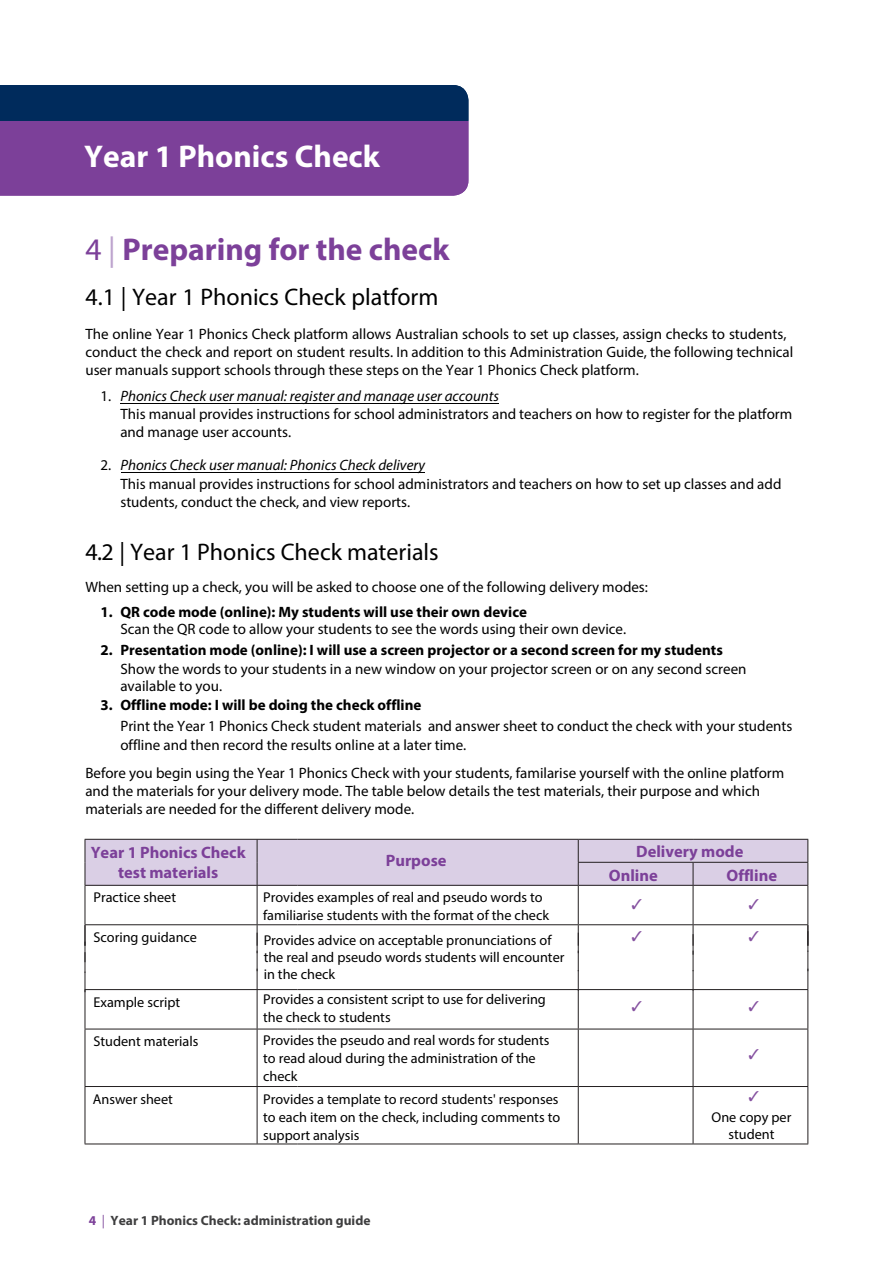
<style>
.page{position:relative;width:893px;height:1263px;background:#fff}
.page>*{position:absolute;margin:0;border:0;box-sizing:border-box;transform-origin:0 0}
.t1{font:700 31.5px "Myriad Pro";color:#7c4099}
.t2{font:700 31.5px "Myriad Pro";color:#fff}
.t3{font:24px "Myriad Pro";color:#000}
.t4{font:700 16.5px "Myriad Pro";color:#7c4099}
.t5{font:15px/18px "Myriad Pro";color:#000}
.t6{font:700 15px "Myriad Pro";color:#000}
.t7{font:italic 15px "Myriad Pro";color:#000}
.t8{font:14.25px/18px "Myriad Pro";color:#000}
.t9{font:700 13.5px "Myriad Pro";color:#3e3e3f}
.s1{font-weight:400}
.s2{font-weight:400;color:#bda4ce}
.s3{font-style:normal}
.s4{color:#8551a0}
.s5{color:#7c4099}
.s6{font-weight:400;color:#8551a0}
</style>
<div class="page">
<hr style="left:120px;top:403px;width:379px;height:1px;background:#000">
<hr style="left:121px;top:472px;width:304px;height:1px;background:#000">
<div style="left:85px;top:840px;width:213px;height:46px;background:#dacfe5"></div>
<div style="left:298px;top:840px;width:280px;height:46px;background:#dacfe5"></div>
<div style="left:578px;top:840px;width:230px;height:23px;background:#dacfe5"></div>
<div style="left:578px;top:863px;width:115px;height:23px;background:#dacfe5"></div>
<div style="left:693px;top:863px;width:115px;height:23px;background:#dacfe5"></div>
<hr style="left:85px;top:839px;width:213px;height:1px;background:#231f20">
<hr style="left:298px;top:839px;width:280px;height:1px;background:#231f20">
<hr style="left:578px;top:839px;width:115px;height:1px;background:#231f20">
<hr style="left:693px;top:839px;width:115px;height:1px;background:#231f20">
<svg style="left:85px;top:840px;width:1px;height:45px"></svg>
<svg style="left:257px;top:840px;width:1px;height:45px"></svg>
<hr style="left:578px;top:862px;width:115px;height:1px;background:#231f20">
<svg style="left:578px;top:840px;width:1px;height:45px"></svg>
<hr style="left:693px;top:862px;width:115px;height:1px;background:#231f20">
<svg style="left:693px;top:863px;width:1px;height:22px"></svg>
<svg style="left:807px;top:840px;width:1px;height:45px"></svg>
<hr style="left:85px;top:885px;width:213px;height:1px;background:#231f20">
<hr style="left:85px;top:886px;width:1px;height:38px;background:#231f20">
<hr style="left:298px;top:885px;width:280px;height:1px;background:#231f20">
<hr style="left:257px;top:886px;width:1px;height:38px;background:#231f20">
<hr style="left:578px;top:885px;width:115px;height:1px;background:#231f20">
<hr style="left:578px;top:886px;width:1px;height:38px;background:#231f20">
<hr style="left:693px;top:885px;width:115px;height:1px;background:#231f20">
<hr style="left:693px;top:886px;width:1px;height:38px;background:#231f20">
<hr style="left:807px;top:886px;width:1px;height:38px;background:#231f20">
<hr style="left:85px;top:924px;width:213px;height:1px;background:#231f20">
<hr style="left:298px;top:924px;width:280px;height:1px;background:#231f20">
<hr style="left:578px;top:924px;width:115px;height:1px;background:#231f20">
<hr style="left:693px;top:924px;width:115px;height:1px;background:#231f20">
<hr style="left:85px;top:989px;width:213px;height:1px;background:#231f20">
<hr style="left:85px;top:990px;width:1px;height:39px;background:#231f20">
<hr style="left:298px;top:989px;width:280px;height:1px;background:#231f20">
<hr style="left:257px;top:990px;width:1px;height:39px;background:#231f20">
<hr style="left:578px;top:989px;width:115px;height:1px;background:#231f20">
<hr style="left:578px;top:990px;width:1px;height:39px;background:#231f20">
<hr style="left:693px;top:989px;width:115px;height:1px;background:#231f20">
<hr style="left:693px;top:990px;width:1px;height:39px;background:#231f20">
<hr style="left:807px;top:990px;width:1px;height:39px;background:#231f20">
<hr style="left:85px;top:1029px;width:213px;height:1px;background:#231f20">
<hr style="left:85px;top:1029px;width:1px;height:57px;background:#231f20">
<hr style="left:298px;top:1029px;width:280px;height:1px;background:#231f20">
<hr style="left:257px;top:1029px;width:1px;height:57px;background:#231f20">
<hr style="left:578px;top:1029px;width:115px;height:1px;background:#231f20">
<hr style="left:578px;top:1029px;width:1px;height:57px;background:#231f20">
<hr style="left:693px;top:1029px;width:115px;height:1px;background:#231f20">
<hr style="left:693px;top:1029px;width:1px;height:57px;background:#231f20">
<hr style="left:807px;top:1029px;width:1px;height:57px;background:#231f20">
<hr style="left:85px;top:1086px;width:213px;height:1px;background:#231f20">
<hr style="left:85px;top:1087px;width:1px;height:56px;background:#231f20">
<hr style="left:298px;top:1086px;width:280px;height:1px;background:#231f20">
<hr style="left:257px;top:1087px;width:1px;height:56px;background:#231f20">
<hr style="left:578px;top:1086px;width:115px;height:1px;background:#231f20">
<hr style="left:578px;top:1087px;width:1px;height:56px;background:#231f20">
<hr style="left:693px;top:1086px;width:115px;height:1px;background:#231f20">
<hr style="left:693px;top:1087px;width:1px;height:56px;background:#231f20">
<hr style="left:807px;top:1087px;width:1px;height:56px;background:#231f20">
<hr style="left:85px;top:1143px;width:213px;height:1px;background:#231f20">
<hr style="left:298px;top:1143px;width:280px;height:1px;background:#231f20">
<hr style="left:578px;top:1143px;width:115px;height:1px;background:#231f20">
<hr style="left:693px;top:1143px;width:115px;height:1px;background:#231f20">
<svg style="left:85px;top:925px;width:1px;height:67px"></svg>
<svg style="left:257px;top:925px;width:1px;height:64px"></svg>
<svg style="left:578px;top:925px;width:1px;height:66px"></svg>
<svg style="left:693px;top:925px;width:1px;height:66px"></svg>
<svg style="left:807px;top:925px;width:1px;height:64px"></svg>
<svg style="left:0;top:85px;width:468px;height:111px;background:#533985"></svg>
<p class="t2" style="left:84px;top:138px;width:297px">Year 1 Phonics Check</p>
<h1 class="t1" style="left:85px;top:231px;width:366px"><span class="s1">4</span> <span class="s2">|</span> Preparing for the check</h1>
<h2 class="t3" style="left:85px;top:282px;width:355px">4.1 | Year 1 Phonics Check platform</h2>
<p class="t5" style="left:85px;top:325px;width:709px">The online Year 1 Phonics Check platform allows Australian schools to set up classes, assign checks to students, conduct the check and report on student results. In addition to this Administration Guide, the following technical user manuals support schools through these steps on the Year 1 Phonics Check platform.</p>
<p class="t7" style="left:100px;top:387px;width:400px"><span class="s3">1.</span> Phonics Check user manual: register and manage user accounts</p>
<p class="t5" style="left:120px;top:405px;width:673px">This manual provides instructions for school administrators and teachers on how to register for the platform and manage user accounts.</p>
<p class="t7" style="left:100px;top:456px;width:326px"><span class="s3">2.</span> Phonics Check user manual: Phonics Check delivery</p>
<p class="t5" style="left:120px;top:475px;width:662px">This manual provides instructions for school administrators and teachers on how to set up classes and add students, conduct the check, and view reports.</p>
<h2 class="t3" style="left:85px;top:538px;width:355px">4.2 | Year 1 Phonics Check materials</h2>
<p class="t5" style="left:85px;top:578px;width:564px">When setting up a check, you will be asked to choose one of the following delivery modes:</p>
<p class="t6" style="left:100px;top:603px;width:428px">1. QR code mode (online): My students will use their own device</p>
<p class="t5" style="left:120px;top:620px;width:507px">Scan the QR code to allow your students to see the words using their own device.</p>
<p class="t6" style="left:100px;top:641px;width:624px">2. Presentation mode (online): I will use a screen projector or a second screen for my students</p>
<p class="t5" style="left:120px;top:661px;width:628px;line-height:17px">Show the words to your students in a new window on your projector screen or on any second screen available to you.</p>
<p class="t6" style="left:100px;top:696px;width:322px">3. Offline mode: I will be doing the check offline</p>
<p class="t5" style="left:120px;top:716px;width:673px;line-height:18.9px">Print the Year 1 Phonics Check student materials and answer sheet to conduct the check with your students offline and then record the results online at a later time.</p>
<p class="t5" style="left:85px;top:763px;width:700px">Before you begin using the Year 1 Phonics Check with your students, familarise yourself with the online platform and the materials for your delivery mode. The table below details the test materials, their purpose and which materials are needed for the different delivery mode.</p>
<p class="t4" style="left:91px;top:843px;width:156px">Year 1 Phonics Check</p>
<p class="t4" style="left:636px;top:842px;width:109px">Delivery mode</p>
<p class="t4" style="left:118px;top:862px;width:102px">test materials</p>
<p class="t4" style="left:386px;top:851px;width:62px">Purpose</p>
<p class="t4" style="left:609px;top:866px;width:50px">Online</p>
<p class="t4" style="left:726px;top:866px;width:52px">Offline</p>
<p class="t8" style="left:93px;top:888px;width:84px">Practice sheet</p>
<p class="t8" style="left:263px;top:888px;width:287px">Provides examples of real and pseudo words to familiarise students with the format of the check</p>
<p class="t8" style="left:93px;top:928px;width:105px">Scoring guidance</p>
<p class="t8" style="left:264px;top:931px;width:302px;line-height:17.1px">Provides advice on acceptable pronunciations of the real and pseudo words students will encounter in the check</p>
<p class="t8" style="left:93px;top:993px;width:88px">Example script</p>
<p class="t8" style="left:263px;top:990px;width:284px">Provides a consistent script to use for delivering the check to students</p>
<p class="t8" style="left:93px;top:1032px;width:106px">Student materials</p>
<p class="t8" style="left:263px;top:1031px;width:288px">Provides the pseudo and real words for students to read aloud during the administration of the check</p>
<p class="t8" style="left:93px;top:1090px;width:82px">Answer sheet</p>
<p class="t8" style="left:263px;top:1090px;width:299px">Provides a template to record students' responses to each item on the check, including comments to support analysis</p>
<p class="t8" style="left:711px;top:1086px;width:81px;line-height:20.4px;text-align:center"><span class="s4">✓<br></span>One copy per</p>
<p class="t8" style="left:728px;top:1125px;width:48px">student</p>
<p class="t9" style="left:89px;top:1212px;width:283px"><span class="s5">4</span> <span class="s6">|</span> Year 1 Phonics Check: administration guide</p>
</div>
